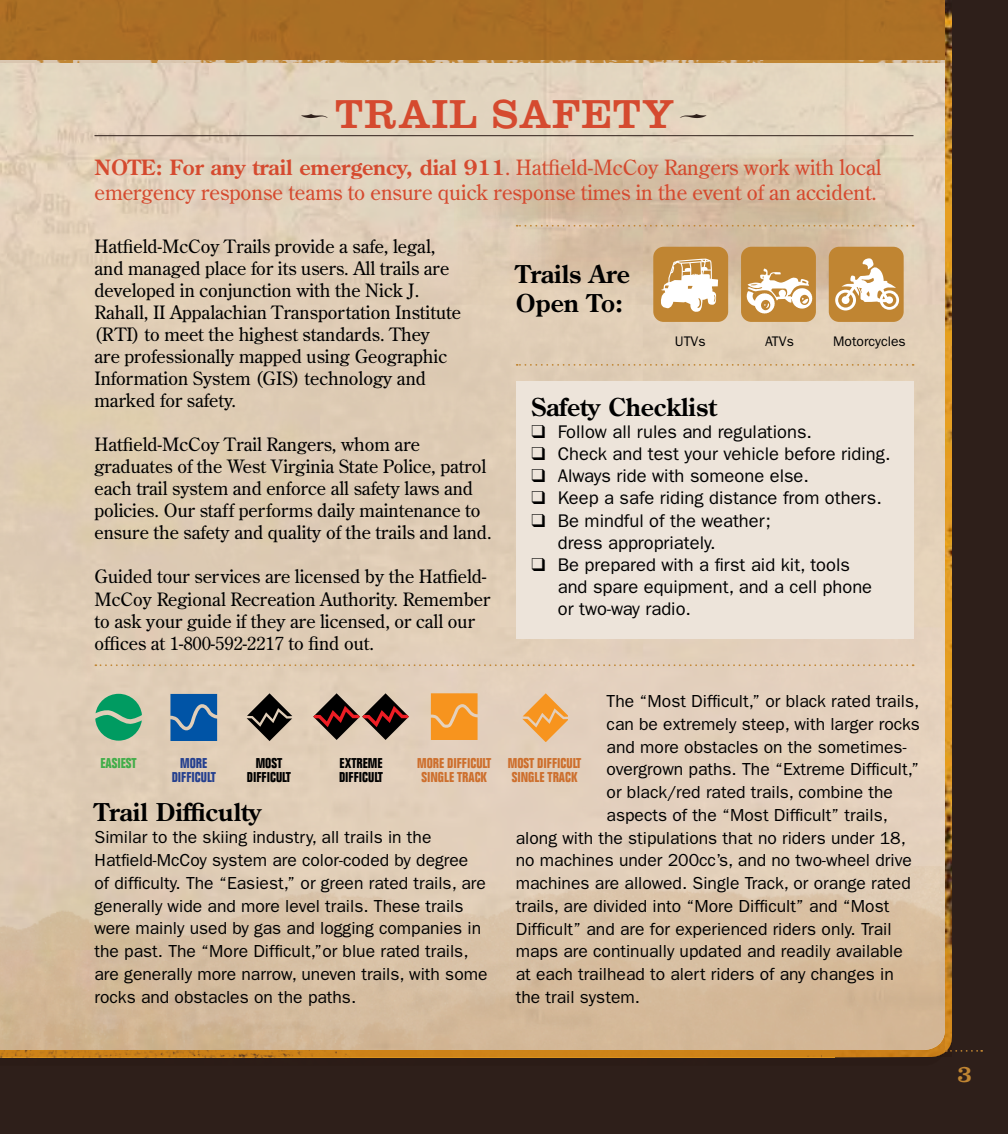
<style>
.page{position:relative;width:1008px;height:1134px;background:#2e1f1a}
.page>*{position:absolute;margin:0;border:0;box-sizing:border-box;transform-origin:0 0}
.t1{font:42px "Clarendon";letter-spacing:.025em;color:#d54a2f}
.t2{font:700 24.5px/29.4px "Century Old Style";color:#000}
.t3{font:24.5px "Clarendon";color:#c08532}
.t4{font:21px/25.2px "Century Old Style";color:#d54a2f}
.t5{font:18.38px/22.1px "Century Old Style";color:#000}
.t6{font:18.38px/22.1px "Franklin Gothic";color:#000}
.t7{font:17.5px/22.8px "Franklin Gothic";color:#000}
.t8{font:700 condensed 14px/14.5px "Folio";color:#cd6f2d;text-align:center}
.t9{font:700 condensed 14px/14.5px "Folio";color:#000;text-align:center}
.t10{font:700 condensed 14px/14.5px "Folio";color:#25408f;text-align:center}
.t11{font:700 condensed 14px "Folio";color:#41ad49}
.t12{font:13.83px "Franklin Gothic";color:#000}
.s1{font-weight:700}
</style>
<div class="page">
<img style="left:945px;top:0;width:7px;height:866px">
<img style="left:0;top:63px;width:945px;height:995px">
<svg style="left:955px;top:1050px;width:27px;height:2px"></svg>
<div style="left:0;top:0;width:945px;height:63px;background:#aa6f25"></div>
<img style="left:0;top:60px;width:945px;height:3px">
<svg style="left:0;top:866px;width:952px;height:190px;background:#d6bc9d"></svg>
<img style="left:454px;top:145px;width:460px;height:170px">
<hr style="left:94px;top:135px;width:820px;height:1px;background:#2e1f1a">
<div style="left:516px;top:381px;width:398px;height:258px;background:#ede4da"></div>
<div style="left:741px;top:247px;width:75px;height:75px;background:#c08532;border-radius:10px"></div>
<svg style="left:747px;top:268px;width:65px;height:46px"></svg>
<div style="left:829px;top:247px;width:75px;height:75px;background:#c08532;border-radius:10px"></div>
<svg style="left:835px;top:258px;width:64px;height:53px"></svg>
<div style="left:653px;top:247px;width:75px;height:75px;background:#c08532;border-radius:10px"></div>
<svg style="left:661px;top:259px;width:57px;height:53px"></svg>
<svg style="left:95px;top:664px;width:812px;height:2px;background:#dabf9d"></svg>
<svg style="left:517px;top:364px;width:390px;height:2px"></svg>
<svg style="left:517px;top:225px;width:390px;height:2px"></svg>
<svg style="left:170px;top:694px;width:47px;height:47px;background:#1a62a7"></svg>
<svg style="left:95px;top:694px;width:47px;height:47px;background:#49ab7c"></svg>
<svg style="left:246px;top:693px;width:46px;height:48px;background:#7d7266"></svg>
<svg style="left:431px;top:693px;width:47px;height:47px;background:#f49a2e"></svg>
<svg style="left:521px;top:693px;width:47px;height:48px;background:#ebb474"></svg>
<svg style="left:313px;top:693px;width:96px;height:47px;background:#8c6d63"></svg>
<svg style="left:302px;top:114px;width:26px;height:4px"></svg>
<svg style="left:680px;top:114px;width:26px;height:4px"></svg>
<h1 class="t1" style="left:335px;top:89px;width:341px">TRAIL SAFETY</h1>
<p class="t4" style="left:94px;top:154px;width:789px"><span class="s1">NOTE: For any trail emergency, dial 911</span>. Hatfield-McCoy Rangers work with local emergency response teams to ensure quick response times in the event of an accident.</p>
<p class="t5" style="left:94px;top:235px;width:368px">Hatfield-McCoy Trails provide a safe, legal, and managed place for its users. All trails are developed in conjunction with the Nick J.<br>Rahall, II Appalachian Transportation Institute (RTI) to meet the highest standards. They<br>are professionally mapped using Geographic Information System (GIS) technology and marked for safety.</p>
<p class="t5" style="left:94px;top:433px;width:399px">Hatfield-McCoy Trail Rangers, whom are graduates of the West Virginia State Police, patrol each trail system and enforce all safety laws and policies. Our staff performs daily maintenance to ensure the safety and quality of the trails and land.</p>
<p class="t5" style="left:94px;top:565px;width:397px">Guided tour services are licensed by the Hatfield-McCoy Regional Recreation Authority. Remember to ask your guide if they are licensed, or call our offices at 1-800-592-2217 to find out.</p>
<h2 class="t2" style="left:516px;top:259px;width:116px">Trails Are<br>Open To:</h2>
<p class="t12" style="left:675px;top:333px;width:32px">UTVs</p>
<p class="t12" style="left:765px;top:333px;width:30px">ATVs</p>
<p class="t12" style="left:833px;top:333px;width:74px">M otorcycles</p>
<h2 class="t2" style="left:532px;top:392px;width:186px">Safety Checklist</h2>
<p class="t6" style="left:532px;top:421px;width:282px">❑ Follow all rules and regulations.</p>
<p class="t6" style="left:532px;top:443px;width:361px">❑ Check and test your vehicle before riding.</p>
<p class="t6" style="left:532px;top:465px;width:279px">❑ Always ride with someone else.</p>
<p class="t6" style="left:532px;top:487px;width:352px">❑ Keep a safe riding distance from others.</p>
<p class="t6" style="left:558px;top:509px;width:215px;text-indent:-26px">❑ Be mindful of the weather; dress appropriately.</p>
<p class="t6" style="left:558px;top:553px;width:316px;text-indent:-26px">❑ Be prepared with a first aid kit, tools and spare equipment, and a cell phone or two-way radio.</p>
<p class="t7" style="left:607px;top:689px;width:314px">The “Most Difficult,” or black rated trails,</p>
<p class="t7" style="left:607px;top:712px;width:315px">can be extremely steep, with larger rocks</p>
<p class="t7" style="left:607px;top:735px;width:301px">and more obstacles on the sometimes-</p>
<p class="t7" style="left:607px;top:758px;width:314px">overgrown paths. The “Extreme Difficult,”</p>
<p class="t7" style="left:607px;top:780px;width:288px">or black/red rated trails, combine the</p>
<p class="t7" style="left:607px;top:803px;width:283px">aspects of the “M ost Difficult” trails,</p>
<p class="t7" style="left:516px;top:826px;width:392px">along with the stipulations that no riders under 18,</p>
<p class="t7" style="left:516px;top:849px;width:398px">no machines under 200cc’s, and no two-wheel drive</p>
<p class="t7" style="left:516px;top:871px;width:396px">machines are allowed. Single Track, or orange rated</p>
<p class="t7" style="left:516px;top:894px;width:375px">trails, are divided into “More Difficult” and “Most</p>
<p class="t7" style="left:516px;top:917px;width:377px">Difficult” and are for experienced riders only. Trail</p>
<p class="t7" style="left:516px;top:940px;width:389px">maps are continually updated and readily available</p>
<p class="t7" style="left:516px;top:962px;width:379px">at each trailhead to alert riders of any changes in</p>
<p class="t7" style="left:516px;top:985px;width:126px">the trail system.</p>
<p class="t11" style="left:100px;top:755px;width:38px">EASIEST</p>
<p class="t9" style="left:247px;top:756px;width:46px">MOST<br>DIFFICULT</p>
<p class="t8" style="left:417px;top:756px;width:76px">MORE DIFFICULT<br>SINGLE TRACK</p>
<p class="t8" style="left:508px;top:756px;width:75px;text-align:left">MOST DIFFICULT<br>SINGLE TRACK</p>
<p class="t10" style="left:172px;top:756px;width:46px">MORE<br>DIFFICULT</p>
<p class="t9" style="left:339px;top:756px;width:46px;text-align:left">EXTREME<br>DIFFICULT</p>
<h2 class="t2" style="left:94px;top:797px;width:168px">Trail Difficulty</h2>
<p class="t7" style="left:94px;top:826px;width:395px">Similar to the skiing industry, all trails in the<br>H atfield-M cCoy system are color-coded by degree of difficulty. The “Easiest,” or green rated trails, are generally wide and more level trails. These trails were mainly used by gas and logging companies in the past. The “More Difficult,”or blue rated trails, are generally more narrow, uneven trails, with some rocks and obstacles on the paths.</p>
<h2 class="t3" style="left:957px;top:1059px;width:16px">3</h2>
</div>
